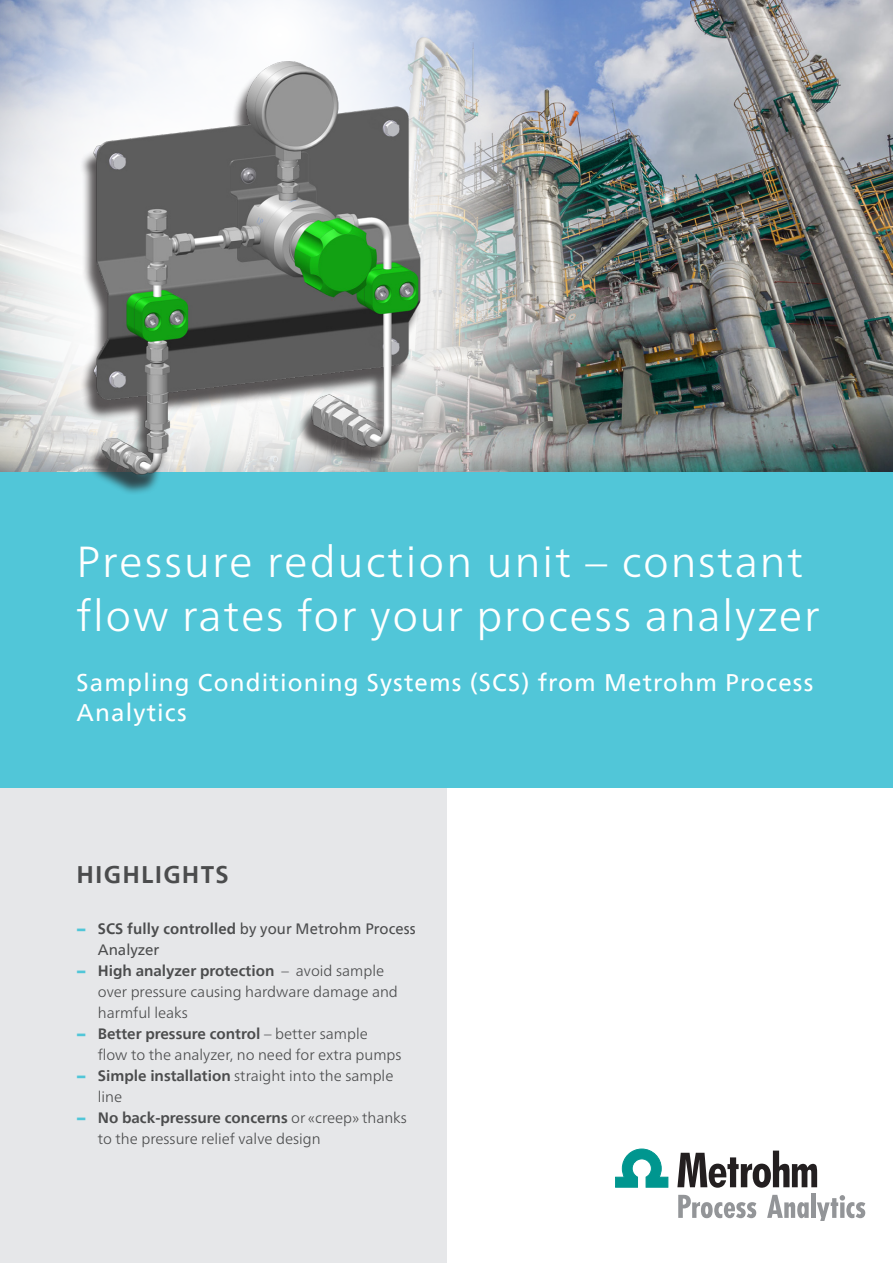
<style>
.page{position:relative;width:893px;height:1263px;background:#fff}
.page>*{position:absolute;margin:0;border:0;box-sizing:border-box;transform-origin:0 0}
.Head_30_36_50pt_ligh{font:300 43.5px/54px "Neue Frutiger World";letter-spacing:.04em;color:#fff}
.Subtitle_16_20_50pt{font:24px/30px "Neue Frutiger World";letter-spacing:.05em;color:#fff}
.Subtitle_16_20_50pt-2{font:700 24px "Neue Frutiger World";letter-spacing:.05em;color:#4b4c4d}
.t1{font:300 15px/21px "Neue Frutiger World";color:#4b4c4d}
.t2{font:15px/21px "Neue Frutiger World";letter-spacing:.01em;color:#4b4c4d}
.s1{font-family:"Neue Frutiger World Xtra Blk";color:#51c6d8}
.s2{font-weight:700}
.s3{font-family:"Neue Frutiger World Xtra Blk";font-weight:400;color:#51c6d8}
</style>
<div class="page">
<img style="left:558px;top:0;width:335px;height:472px">
<svg style="left:0;top:314px;width:80px;height:158px;background:#d7d9d8"></svg>
<svg style="left:0;top:0;width:558px;height:314px"></svg>
<img style="left:57px;top:35px;width:558px;height:558px;border-radius:50%">
<div style="left:0;top:787px;width:446px;height:476px;background:#e6e7e9"></div>
<div style="left:0;top:472px;width:893px;height:315px;background:#51c6d8"></div>
<div style="left:80px;top:66px;width:341px;height:429px;background:#231f20;opacity:.75"></div>
<img style="left:84px;top:59px;width:341px;height:418px">
<svg style="left:615px;top:1149px;width:53px;height:38px"></svg>
<svg style="left:677px;top:1150px;width:140px;height:38px"></svg>
<svg style="left:678px;top:1194px;width:78px;height:24px"></svg>
<svg style="left:767px;top:1195px;width:42px;height:23px"></svg>
<hr style="left:812px;top:1193px;width:4px;height:25px;background:#939598">
<svg style="left:817px;top:1195px;width:48px;height:25px"></svg>
<p class="Head_30_36_50pt_ligh" style="left:77px;top:535px;width:744px">Pressure reduction unit – constant flow rates for your process analyzer</p>
<p class="Subtitle_16_20_50pt" style="left:77px;top:668px;width:738px">Sampling Conditioning Systems (SCS) from Metrohm Process<br>Analytics</p>
<p class="Subtitle_16_20_50pt-2" style="left:77px;top:853px;width:154px">HIGHLIGHTS</p>
<p class="t2" style="left:98px;top:918px;width:320px;text-indent:-21px"><span class="s1">−</span> <span class="s2">SCS fully controlled</span> by your Metrohm Process<br>Analyzer</p>
<p class="t1" style="left:98px;top:960px;width:302px;text-indent:-21px"><span class="s3">−</span> <span class="s2">High analyzer protection</span> – avoid sample over pressure causing hardware damage and harmful leaks</p>
<p class="t1" style="left:98px;top:1023px;width:305px;text-indent:-21px"><span class="s3">−</span> <span class="s2">Better pressure control</span> – better sample<br>flow to the analyzer, no need for extra pumps</p>
<p class="t1" style="left:98px;top:1065px;width:297px;text-indent:-21px"><span class="s3">−</span> <span class="s2">Simple installation</span> straight into the sample line</p>
<p class="t1" style="left:98px;top:1107px;width:311px;text-indent:-21px"><span class="s3">−</span> <span class="s2">No back-pressure concerns</span> or «creep» thanks to the pressure relief valve design</p>
</div>
